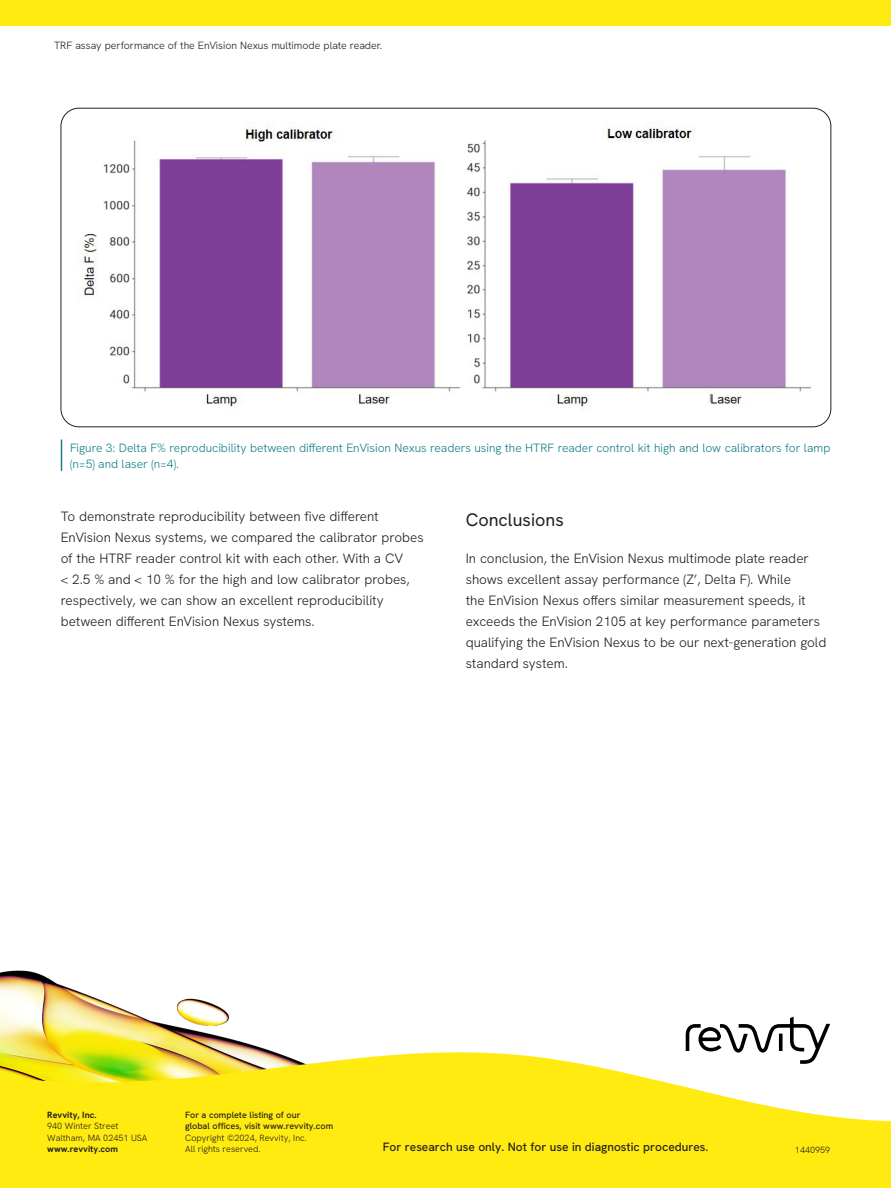
<style>
.page{position:relative;width:891px;height:1188px;background:#fff}
.page>*{position:absolute;margin:0;border:0;box-sizing:border-box;transform-origin:0 0}
.Sub_Head{font:18px "Hanken Grotesk";color:#231f20}
.Body_Copy{font:300 13.5px/21px "Hanken Grotesk";color:#231f20}
.Captions{font:300 12px/16.5px "Hanken Grotesk";color:#148087}
.t1{font:500 12px "Hanken Grotesk";color:#231f20}
.Heading_Note{font:300 10.5px "Hanken Grotesk";color:#231f20}
.t2{font:300 9px/11.2px "Hanken Grotesk";color:#231f20}
.Signoff_Address{font:500 9px/11.2px "Hanken Grotesk";color:#231f20}
.s1{font-weight:700}
</style>
<div class="page">
<div style="left:0;top:0;width:891px;height:26px;background:#ffeb0f"></div>
<img style="left:0;top:970px;width:265px;height:79px">
<svg style="left:0;top:1049px;width:891px;height:139px;background:#fcec2f"></svg>
<svg style="left:686px;top:1017px;width:144px;height:47px"></svg>
<hr style="left:61px;top:440px;width:1px;height:31px;background:#148087">
<img style="left:77px;top:121px;width:735px;height:293px">
<p class="Heading_Note" style="left:54px;top:39px;width:330px">TRF assay performance of the EnVision Nexus multimode plate reader.</p>
<p class="Captions" style="left:70px;top:439px;width:762px">Figure 3: Delta F% reproducibility between different EnVision Nexus readers using the HTRF reader control kit high and low calibrators for lamp (n=5) and laser (n=4).</p>
<p class="Body_Copy" style="left:61px;top:506px;width:364px">To demonstrate reproducibility between five different EnVision Nexus systems, we compared the calibrator probes of the HTRF reader control kit with each other. With a CV<br>&lt; 2.5 % and &lt; 10 % for the high and low calibrator probes, respectively, we can show an excellent reproducibility between different EnVision Nexus systems.</p>
<p class="Sub_Head" style="left:466px;top:508px;width:100px">Conclusions</p>
<p class="Body_Copy" style="left:466px;top:548px;width:362px">In conclusion, the EnVision Nexus multimode plate reader shows excellent assay performance (Z’, Delta F). While<br>the EnVision Nexus offers similar measurement speeds, it exceeds the EnVision 2105 at key performance parameters qualifying the EnVision Nexus to be our next-generation gold standard system.</p>
<p class="t2" style="left:47px;top:1109px;width:102px"><span class="s1">Revvity, Inc.<br></span>940 Winter Street<br>Waltham, MA 02451 USA <span class="s1">www.revvity.com</span></p>
<p class="Signoff_Address" style="left:185px;top:1109px;width:150px">For a complete listing of our<br>global offices, visit www.revvity.com</p>
<p class="t2" style="left:185px;top:1132px;width:123px">Copyright ©2024, Revvity, Inc.</p>
<p class="t2" style="left:185px;top:1143px;width:77px">All rights reserved.</p>
<p class="t1" style="left:383px;top:1139px;width:327px">For research use only. Not for use in diagnostic procedures.</p>
<p class="t2" style="left:795px;top:1144px;width:37px">1440959</p>
<p class="Heading_Note" style="left:825px;top:1145px;width:7px">6</p>
</div>
